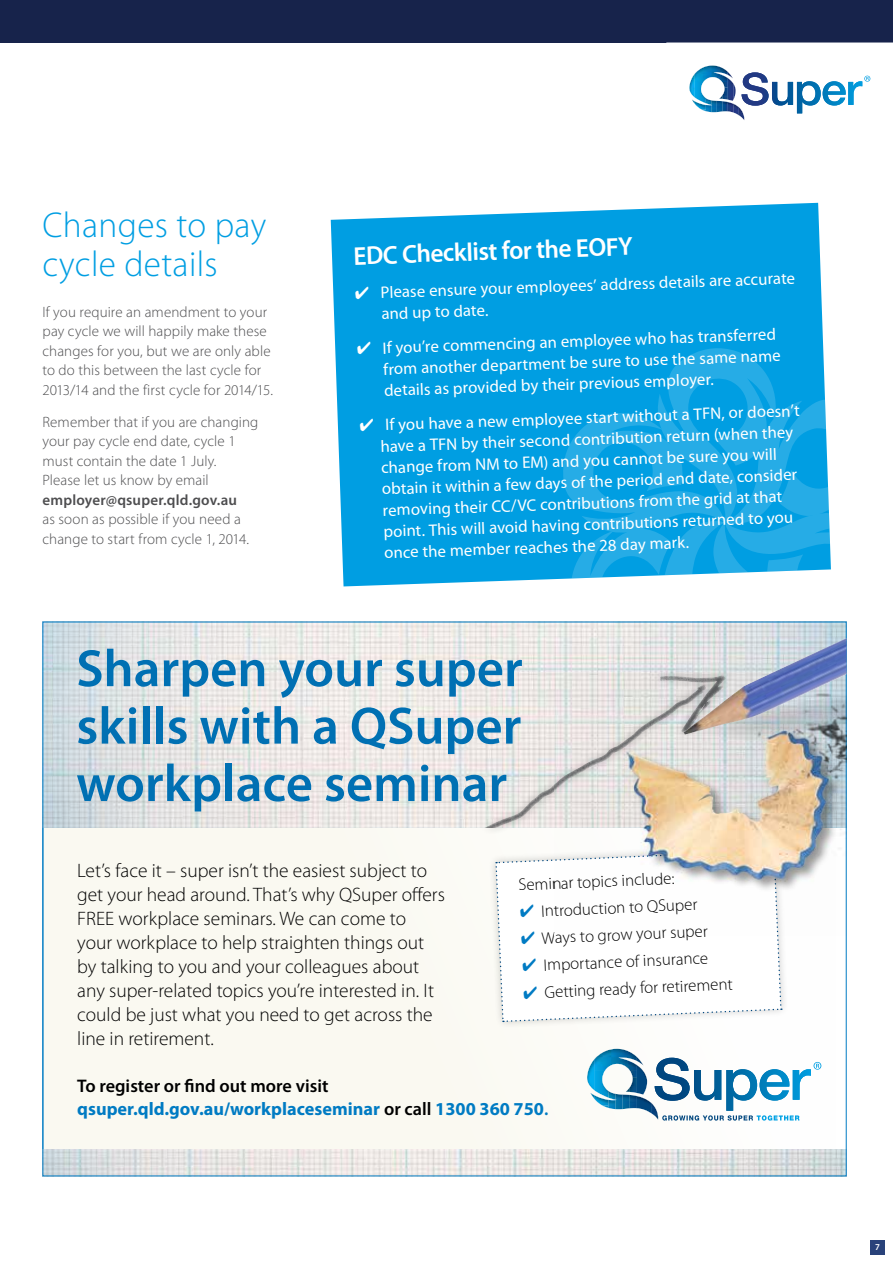
<style>
.page{position:relative;width:893px;height:1263px;background:#fff}
.page>*{position:absolute;margin:0;border:0;box-sizing:border-box;transform-origin:0 0}
.t1{font:600 52.8px/57.4px "Myriad Pro";color:#0070b3;text-align:justify}
.t2{font:300 36px/39px "Myriad Pro";letter-spacing:.01em;color:#009ee2}
.t3{font:600 25.95px "Myriad Pro";color:#fff}
.t4{font:300 19.5px/24px "Myriad Pro";color:#000}
.t5{font:700 18.3px/23.9px "Myriad Pro";color:#007bc3}
.t6{font:16.8px/21.3px "Myriad Pro";color:#fff}
.t7{font:300 16.8px "Myriad Pro";color:#000}
.t8{font:300 15px/19.5px "Myriad Pro";letter-spacing:.005em;color:#4d4d4f}
.t9{font:600 9px "Myriad Pro";color:#fff}
.s1{font-weight:600}
.s2{font-weight:600;color:#000}
.s3{color:#007bc3}
</style>
<div class="page">
<div style="left:870px;top:1240px;width:14px;height:14px;background:#29427a"></div>
<div style="left:43px;top:622px;width:793px;height:554px;background:#faf9f1"></div>
<svg style="left:45px;top:624px;width:800px;height:203px"></svg>
<svg style="left:45px;top:1150px;width:800px;height:24px"></svg>
<svg style="left:587px;top:1049px;width:234px;height:71px"></svg>
<div style="left:478px;top:668px;width:255px;height:167px;background:#000;opacity:.2"></div>
<svg style="left:252px;top:678px;width:303px;height:149px"></svg>
<div style="left:488px;top:843px;width:301px;height:186px;background:#fcfbf7"></div>
<svg style="left:495px;top:856px;width:287px;height:167px"></svg>
<img style="left:684px;top:638px;width:163px;height:37px">
<img style="left:555px;top:675px;width:292px;height:261px">
<div style="left:627px;top:729px;width:217px;height:164px;background:#000;opacity:.4"></div>
<svg style="left:331px;top:203px;width:492px;height:383px;background:#12a5e4"></svg>
<svg style="left:556px;top:340px;width:275px;height:239px;background:#19a7e4"></svg>
<div style="left:0;top:0;width:893px;height:43px;background:#17234b"></div>
<svg style="left:689px;top:65px;width:182px;height:55px"></svg>
<p class="t2" style="left:43px;top:205px;width:225px">Changes to pay cycle details</p>
<p class="t8" style="left:43px;top:302px;width:232px">If you require an amendment to your pay cycle we will happily make these changes for you, but we are only able to do this between the last cycle for 2013/14 and the first cycle for 2014/15.</p>
<p class="t8" style="left:43px;top:412px;width:217px">Remember that if you are changing your pay cycle end date, cycle 1 must contain the date 1 July.<br>Please let us know by email <span class="s1">employer@qsuper.qld.gov.au<br></span>as soon as possible if you need a change to start from cycle 1, 2014.</p>
<p class="t3" style="left:353px;top:239px;width:281px;rotate:-2deg">edc checklistfor the eOFY</p>
<p class="t6" style="left:380px;top:281px;width:416px;text-indent:-26px;rotate:-2deg">✔ Please ensure your employees’ address details are accurate and up to date.</p>
<p class="t6" style="left:382px;top:337px;width:399px;text-indent:-26px;rotate:-2deg">✔ If you’re commencing an employee who has transferred from another department be sure to use the same name details as provided by their previous employer.</p>
<p class="t6" style="left:379px;top:414px;width:422px;text-indent:-20px;rotate:-2deg">✔ If you have a new employee start without a TFN, or doesn’t have a TFN by their second contribution return (when they change from NM to EM) and you cannot be sure you will obtain it within a few days of the period end date, consider removing their CC/VC contributions from the grid at that point. This will avoid having contributions returned to you once the member reaches the 28 day mark.</p>
<p class="t1" style="left:76px;top:638px;width:448px">Sharpen your super skills with a QSuper workplace seminar</p>
<p class="t4" style="left:77px;top:858px;width:369px">Let’s face it – super isn’t the easiest subject to get your head around. That’s why QSuper offers FREE workplace seminars. We can come to your workplace to help straighten things out by talking to you and your colleagues about any super-related topics you’re interested in. It could be just what you need to get across the line in retirement.</p>
<p class="t5" style="left:77px;top:1073px;width:473px"><span class="s2">to register or find out more visit </span>qsuper.qld.gov.au/workplaceseminar <span class="s2">or call</span> 1300 360 750<span class="s1">.</span></p>
<p class="t7" style="left:518px;top:875px;width:158px;rotate:-3deg">Seminar topics include:</p>
<p class="t7" style="left:519px;top:902px;width:179px;rotate:-3deg"><span class="s3">✔</span> Introduction to QSuper</p>
<p class="t7" style="left:520px;top:930px;width:189px;rotate:-3deg"><span class="s3">✔</span> Ways to grow your super</p>
<p class="t7" style="left:522px;top:957px;width:188px;rotate:-3deg"><span class="s3">✔</span> Importance of insurance</p>
<p class="t7" style="left:523px;top:984px;width:211px;rotate:-3deg"><span class="s3">✔</span> Getting ready for retirement</p>
<p class="t9" style="left:875px;top:1242px;width:6px">7</p>
</div>
